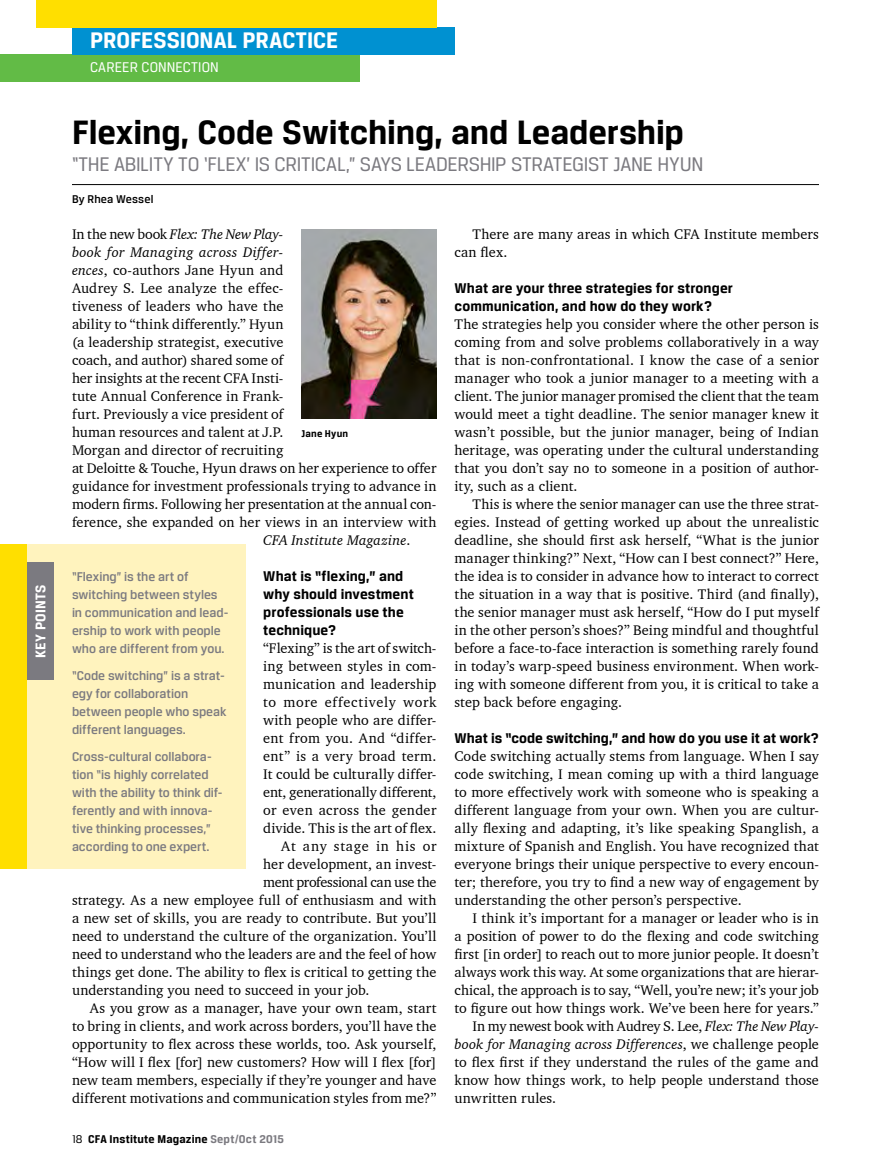
<style>
.page{position:relative;width:891px;height:1175px;background:#fff}
.page>*{position:absolute;margin:0;border:0;box-sizing:border-box;transform-origin:0 0}
.t1{font:700 36px "Breuer Text";letter-spacing:-.005em;color:#000}
.t2{font:700 24px "Breuer Text";color:#fff}
.t3{font:21px "Breuer Text";letter-spacing:-.015em;color:#7b7a80}
.t4{font:700 15px/18px "Breuer Text";letter-spacing:.005em;color:#000}
.t5{font:15px "Breuer Text";letter-spacing:.005em;color:#fff}
.t6{font:700 15px "Breuer Text";letter-spacing:.015em;color:#fff}
.t7{font:14.25px/18px "Charter BT";letter-spacing:.005em;color:#000;text-align:justify}
.t8{font:italic 14.25px "Charter BT";letter-spacing:.015em;color:#000}
.t9{font:14.25px "Charter BT";letter-spacing:.025em;color:#000}
.t10{font:italic 14.25px "Charter BT";letter-spacing:-.005em;color:#000}
.t11{font:14.25px "Charter BT";letter-spacing:-.02em;color:#000}
.t12{font:14.25px "Charter BT";letter-spacing:.045em;color:#000}
.t13{font:14.25px "Charter BT";letter-spacing:.03em;color:#000}
.t14{font:14.25px "Charter BT";letter-spacing:.05em;color:#000}
.t15{font:500 13.5px/18px "Breuer Text";letter-spacing:-.005em;color:#7b7a80}
.t16{font:700 12px "Breuer Text";letter-spacing:.015em;color:#000}
.t17{font:500 12px "Breuer Text";letter-spacing:.01em;color:#000}
.t18{font:700 10.5px "Breuer Text";letter-spacing:.02em;color:#000}
.s1{font-style:normal}
.s2{font-style:italic}
.s3{font-weight:400}
.s4{color:#7b7a80}
</style>
<div class="page">
<div style="left:0;top:54px;width:360px;height:27px;background:#62bb46"></div>
<div style="left:72px;top:27px;width:382px;height:27px;background:#0091d1"></div>
<div style="left:36px;top:0;width:400px;height:27px;background:#ffdf00"></div>
<hr style="left:72px;top:184px;width:747px;height:1px;background:#000">
<div style="left:0;top:544px;width:245px;height:324px;background:#fff3be"></div>
<div style="left:0;top:544px;width:27px;height:324px;background:#ffdf00"></div>
<div style="left:27px;top:562px;width:27px;height:118px;background:#7b7a80"></div>
<img style="left:302px;top:230px;width:134px;height:188px">
<p class="t6" style="left:32px;top:657px;width:74px;rotate:-90deg">KEY POINTS</p>
<h2 class="t2" style="left:90px;top:27px;width:250px">PROFESSIONAL PRACTICE</h2>
<p class="t5" style="left:90px;top:59px;width:130px">CAREER CONNECTION</p>
<h1 class="t1" style="left:72px;top:112px;width:613px">Flexing, Code Switching, and Leadership</h1>
<h3 class="t3" style="left:72px;top:153px;width:633px">“THE ABILITY TO ‘FLEX’ IS CRITICAL,” SAYS LEADERSHIP STRATEGIST JANE HYUN</h3>
<p class="t17" style="left:72px;top:192px;width:83px">By Rhea Wessel</p>
<p class="t10" style="left:72px;top:225px;width:213px"><span class="s1">In the new book</span> Flex: The New Play-</p>
<p class="t8" style="left:72px;top:243px;width:213px">book for Managing across Differ-</p>
<p class="t7" style="left:72px;top:260px;width:213px"><span class="s2">ences</span>, co-authors Jane Hyun and</p>
<p class="t7" style="left:72px;top:278px;width:213px">Audrey S. Lee analyze the effec-</p>
<p class="t7" style="left:72px;top:296px;width:213px">tiveness of leaders who have the</p>
<p class="t7" style="left:72px;top:314px;width:213px">ability to “think differently.” Hyun</p>
<p class="t7" style="left:72px;top:332px;width:213px">(a leadership strategist, executive</p>
<p class="t7" style="left:72px;top:350px;width:213px">coach, and author) shared some of</p>
<p class="t7" style="left:72px;top:368px;width:213px">her insights at the recent CFA Insti-</p>
<p class="t7" style="left:72px;top:386px;width:213px">tute Annual Conference in Frank-</p>
<p class="t7" style="left:72px;top:404px;width:213px">furt. Previously a vice president of</p>
<p class="t7" style="left:72px;top:422px;width:213px">human resources and talent at J.P.</p>
<p class="t7" style="left:72px;top:440px;width:213px">Morgan and director of recruiting</p>
<p class="t7" style="left:72px;top:458px;width:366px">at Deloitte &amp; Touche, Hyun draws on her experience to offer</p>
<p class="t7" style="left:72px;top:476px;width:366px">guidance for investment professionals trying to advance in</p>
<p class="t7" style="left:72px;top:494px;width:366px">modern firms. Following her presentation at the annual con-</p>
<p class="t7" style="left:72px;top:512px;width:366px">ference, she expanded on her views in an interview with</p>
<p class="t8" style="left:263px;top:530px;width:149px">CFA Institute Magazine<span class="s1">.</span></p>
<p class="t4" style="left:263px;top:566px;width:152px">What is “flexing,” and why should investment professionals use the technique?</p>
<p class="t7" style="left:263px;top:638px;width:175px">“Flexing” is the art of switch-</p>
<p class="t7" style="left:263px;top:656px;width:175px">ing between styles in com-</p>
<p class="t7" style="left:263px;top:674px;width:175px">munication and leadership</p>
<p class="t12" style="left:263px;top:693px;width:175px">to more effectively work</p>
<p class="t7" style="left:263px;top:710px;width:175px">with people who are differ-</p>
<p class="t9" style="left:263px;top:729px;width:175px">ent from you. And “differ-</p>
<p class="t9" style="left:263px;top:747px;width:175px">ent” is a very broad term.</p>
<p class="t7" style="left:263px;top:764px;width:175px">It could be culturally differ-</p>
<p class="t7" style="left:263px;top:782px;width:175px">ent, generationally different,</p>
<p class="t13" style="left:263px;top:801px;width:175px">or even across the gender</p>
<p class="t7" style="left:263px;top:818px;width:175px">divide. This is the art of flex.</p>
<p class="t14" style="left:281px;top:837px;width:157px">At any stage in his or</p>
<p class="t7" style="left:263px;top:854px;width:175px">her development, an invest-</p>
<p class="t11" style="left:263px;top:873px;width:175px">ment professional can use the</p>
<p class="t7" style="left:72px;top:890px;width:366px">strategy. As a new employee full of enthusiasm and with</p>
<p class="t7" style="left:72px;top:908px;width:366px">a new set of skills, you are ready to contribute. But you’ll</p>
<p class="t7" style="left:72px;top:926px;width:366px">need to understand the culture of the organization. You’ll</p>
<p class="t7" style="left:72px;top:944px;width:366px">need to understand who the leaders are and the feel of how</p>
<p class="t7" style="left:72px;top:962px;width:366px">things get done. The ability to flex is critical to getting the</p>
<p class="t7" style="left:72px;top:980px;width:299px">understanding you need to succeed in your job.</p>
<p class="t7" style="left:90px;top:998px;width:348px">As you grow as a manager, have your own team, start</p>
<p class="t7" style="left:72px;top:1016px;width:366px">to bring in clients, and work across borders, you’ll have the</p>
<p class="t7" style="left:72px;top:1034px;width:366px">opportunity to flex across these worlds, too. Ask yourself,</p>
<p class="t7" style="left:72px;top:1052px;width:366px">“How will I flex [for] new customers? How will I flex [for]</p>
<p class="t7" style="left:72px;top:1070px;width:366px">new team members, especially if they’re younger and have</p>
<p class="t7" style="left:72px;top:1088px;width:366px">different motivations and communication styles from me?”</p>
<p class="t7" style="left:454px;top:224px;width:366px;text-indent:18px">There are many areas in which CFA Institute members can flex.</p>
<p class="t4" style="left:454px;top:278px;width:280px">What are your three strategies for stronger communication, and how do they work?</p>
<p class="t7" style="left:454px;top:314px;width:366px">The strategies help you consider where the other person is coming from and solve problems collaboratively in a way that is non-confrontational. I know the case of a senior manager who took a junior manager to a meeting with a client. The junior manager promised the client that the team would meet a tight deadline. The senior manager knew it wasn’t possible, but the junior manager, being of Indian heritage, was operating under the cultural understanding that you don’t say no to someone in a position of author&shy;ity, such as a client.</p>
<p class="t7" style="left:454px;top:494px;width:366px;text-indent:18px">This is where the senior manager can use the three strat&shy;egies. Instead of getting worked up about the unrealistic deadline, she should first ask herself, “What is the junior manager thinking?” Next, “How can I best connect?” Here, the idea is to consider in advance how to interact to correct the situation in a way that is positive. Third (and finally), the senior manager must ask herself, “How do I put myself in the other person’s shoes?” Being mindful and thoughtful before a face-to-face interaction is something rarely found in today’s warp-speed business environment. When work&shy;ing with someone different from you, it is critical to take a step back before engaging.</p>
<p class="t4" style="left:454px;top:728px;width:366px">What is “code switching,” and how do you use it at work?</p>
<p class="t7" style="left:454px;top:746px;width:366px">Code switching actually stems from language. When I say code switching, I mean coming up with a third language to more effectively work with someone who is speaking a different language from your own. When you are cultur&shy;ally flexing and adapting, it’s like speaking Spanglish, a mixture of Spanish and English. You have recognized that everyone brings their unique perspective to every encoun&shy;ter; therefore, you try to find a new way of engagement by understanding the other person’s perspective.</p>
<p class="t7" style="left:472px;top:908px;width:348px">I think it’s important for a manager or leader who is in</p>
<p class="t7" style="left:454px;top:926px;width:366px">a position of power to do the flexing and code switching</p>
<p class="t7" style="left:454px;top:944px;width:366px">first [in order] to reach out to more junior people. It doesn’t</p>
<p class="t7" style="left:454px;top:962px;width:366px">always work this way. At some organizations that are hierar-</p>
<p class="t7" style="left:454px;top:980px;width:366px">chical, the approach is to say, “Well, you’re new; it’s your job</p>
<p class="t7" style="left:454px;top:998px;width:366px">to figure out how things work. We’ve been here for years.”</p>
<p class="t7" style="left:472px;top:1016px;width:348px">In my newest book with Audrey S. Lee, <span class="s2">Flex: The New Play-</span></p>
<p class="t8" style="left:454px;top:1034px;width:366px">book for Managing across Differences<span class="s1">, we challenge people</span></p>
<p class="t7" style="left:454px;top:1052px;width:366px">to flex first if they understand the rules of the game and</p>
<p class="t7" style="left:454px;top:1070px;width:366px">know how things work, to help people understand those</p>
<p class="t7" style="left:454px;top:1088px;width:103px">unwritten rules.</p>
<p class="t18" style="left:302px;top:427px;width:48px">Jane Hyun</p>
<p class="t15" style="left:72px;top:567px;width:158px">“Flexing” is the art of switching between styles in communication and lead&shy;ership to work with people who are different from you.</p>
<p class="t15" style="left:72px;top:666px;width:156px">“Code switching” is a strat&shy;egy for collaboration between people who speak different languages.</p>
<p class="t15" style="left:72px;top:747px;width:152px">Cross-cultural collabora&shy;tion “is highly correlated with the ability to think dif&shy;ferently and with innova&shy;tive thinking processes,” according to one expert.</p>
<p class="t16" style="left:72px;top:1132px;width:214px"><span class="s3">18</span> CFA Institute Magazine <span class="s4">Sept/Oct 2015</span></p>
</div>
